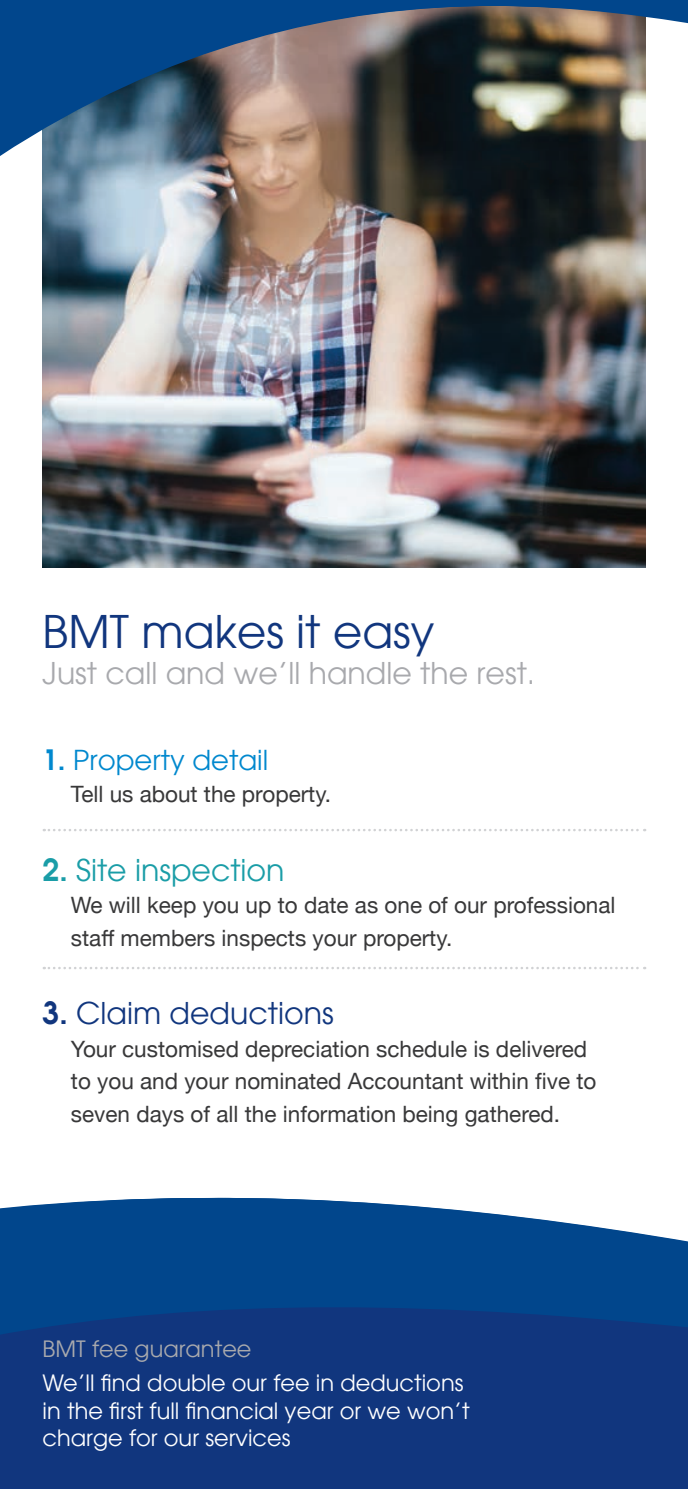
<style>
.page{position:relative;width:688px;height:1489px;background:#fff}
.page>*{position:absolute;margin:0;border:0;box-sizing:border-box;transform-origin:0 0}
.t1{font:45px "Avant Garde LT";color:#11367e}
.t2{font:30px "Avant Garde LT";color:#a8a9ad}
.t3{font:30px "Avant Garde LT";color:#11367e}
.t4{font:30px "Avant Garde LT";color:#1a9da7}
.t5{font:27.5px "Avant Garde LT";color:#0088ce}
.t6{font:22.5px/32.5px "Helvetica Neue";color:#383839}
.t7{font:22.5px/27.5px "Avant Garde LT";color:#fff}
.t8{font:22.5px "Avant Garde LT";color:#a8a9ad}
.s1{font-family:"Avant Garde Gothic Bold T."}
</style>
<div class="page">
<img style="left:43px;top:380px;width:602px;height:187px">
<img style="left:42px;top:348px;width:604px;height:32px">
<img style="left:0;top:0;width:687px;height:348px">
<svg style="left:0;top:1197px;width:687px;height:291px;background:#154488"></svg>
<svg style="left:44px;top:967px;width:601px;height:2px"></svg>
<svg style="left:44px;top:829px;width:601px;height:2px"></svg>
<h1 class="t1" style="left:43px;top:604px;width:393px">BMT makes it easy</h1>
<h2 class="t2" style="left:43px;top:655px;width:494px">Just call and we’ll handle the rest.</h2>
<p class="t5" style="left:43px;top:743px;width:227px"><span class="s1">1.</span> Property detail</p>
<p class="t6" style="left:71px;top:779px;width:262px">Tell us about the property.</p>
<h2 class="t4" style="left:43px;top:852px;width:243px"><span class="s1">2.</span> Site inspection</h2>
<p class="t6" style="left:71px;top:890px;width:546px">We will keep you up to date as one of our professional staff members inspects your property.</p>
<h2 class="t3" style="left:43px;top:995px;width:292px"><span class="s1">3.</span> Claim deductions</h2>
<p class="t6" style="left:71px;top:1033px;width:527px">Your customised depreciation schedule is delivered to you and your nominated Accountant within five to seven days of all the information being gathered.</p>
<p class="t8" style="left:43px;top:1334px;width:210px">BMT fee guarantee</p>
<p class="t7" style="left:43px;top:1368px;width:428px">We’ll find double our fee in deductions in the first full financial year or we won’t charge for our services</p>
</div>
